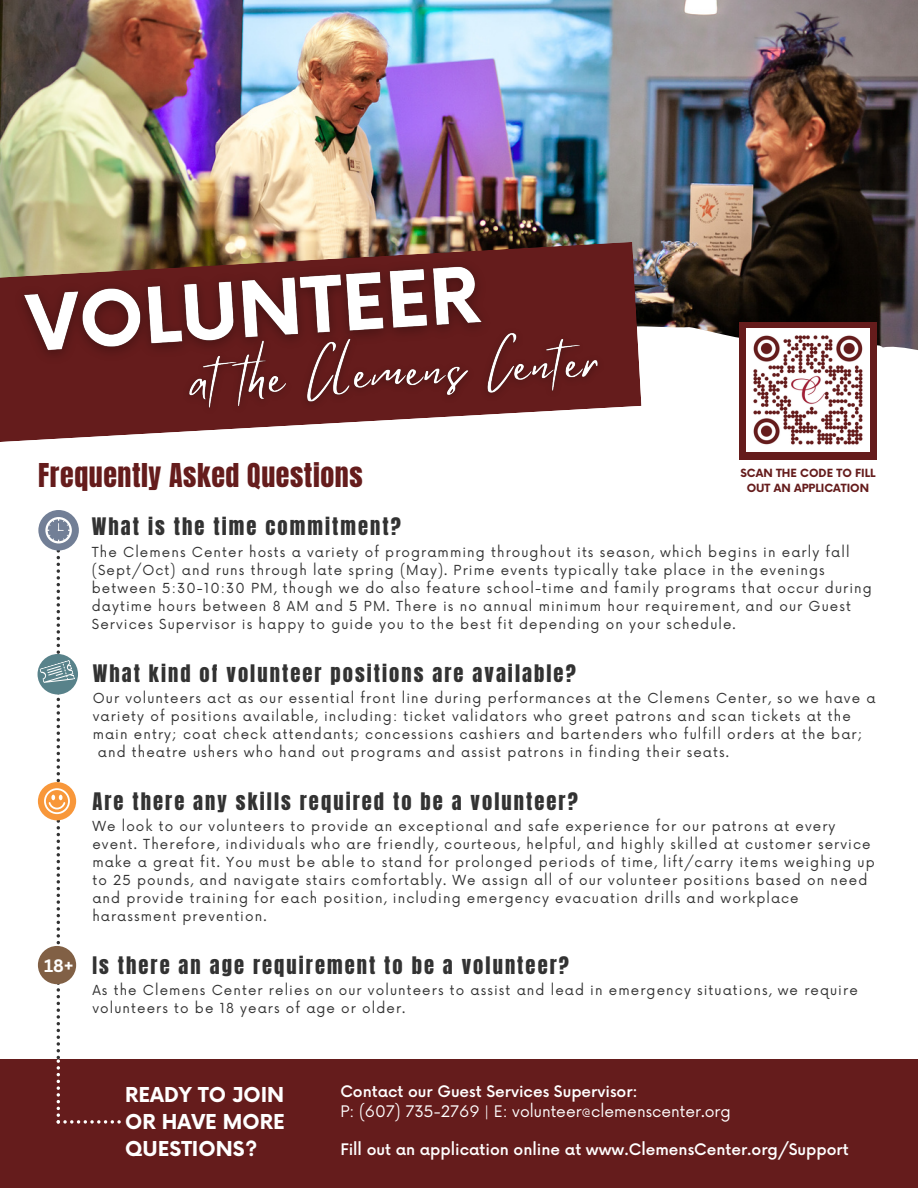
<style>
.page{position:relative;width:918px;height:1188px;background:#fff}
.page>*{position:absolute;margin:0;border:0;box-sizing:border-box;transform-origin:0 0}
.t1{font:27.9px "Anton";letter-spacing:.02em;color:#651c1c}
.t2{font:20.55px "Anton";letter-spacing:.1em;color:#323232}
.t3{font:700 19.95px/27px "Now";color:#fff;text-align:justify}
.t4{font:700 17.55px "Canva Sans";color:#fffffe}
.t5{font:500 15.45px "Now";color:#fff}
.t6{font:15.45px "Now";color:#fff}
.t7{font:13.5px/18px "Now";letter-spacing:.08em;color:#323232}
.t8{font:700 10.95px "Now";color:#651c1c}
</style>
<div class="page">
<img style="left:0;top:0;width:918px;height:355px">
<div style="left:0;top:1059px;width:918px;height:129px;background:#651c1c"></div>
<div style="left:38px;top:654px;width:40px;height:40px;background:#58828a;border-radius:50%"></div>
<div style="left:38px;top:510px;width:41px;height:41px;background:#727f96;border-radius:50%"></div>
<svg style="left:39px;top:515px;width:82px;height:609px"></svg>
<div style="left:38px;top:946px;width:38px;height:38px;background:#816045;border-radius:50%"></div>
<div style="left:740px;top:322px;width:137px;height:137px;background:#651c1c"></div>
<img style="left:747px;top:329px;width:123px;height:122px">
<svg style="left:0;top:242px;width:641px;height:200px;fill:#651c1c"></svg>
<img style="left:2px;top:237px;width:502px;height:159px">
<img style="left:173px;top:310px;width:445px;height:126px">
<h1 class="t1" style="left:38px;top:456px;width:326px">Frequently Asked Questions</h1>
<p class="t8" style="left:740px;top:467px;width:137px">SCAN THE CODE TO FILL</p>
<p class="t8" style="left:747px;top:482px;width:124px">OUT AN APPLICATION</p>
<h2 class="t2" style="left:92px;top:511px;width:310px">What is the time commitment?</h2>
<p class="t7" style="left:92px;top:544px;width:781px">The Clemens Center hosts a variety of programming throughout its season, which begins in early fall (Sept/Oct) and runs through late spring (May). Prime events typically take place in the evenings between 5:30-10:30 PM, though we do also feature school-time and family programs that occur during daytime hours between 8 AM and 5 PM. There is no annual minimum hour requirement, and our Guest Services Supervisor is happy to guide you to the best fit depending on your schedule.</p>
<p class="t4" style="left:44px;top:953px;width:31px">18+</p>
<h2 class="t2" style="left:93px;top:659px;width:485px">What kind of volunteer positions are available?</h2>
<p class="t7" style="left:93px;top:690px;width:784px">Our volunteers act as our essential front line during performances at the Clemens Center, so we have a</p>
<p class="t7" style="left:93px;top:708px;width:760px">variety of positions available, including: ticket validators who greet patrons and scan tickets at the</p>
<p class="t7" style="left:93px;top:726px;width:771px">main entry; coat check attendants; concessions cashiers and bartenders who fulfill orders at the bar;</p>
<p class="t7" style="left:98px;top:744px;width:633px">and theatre ushers who hand out programs and assist patrons in finding their seats.</p>
<h2 class="t2" style="left:92px;top:786px;width:487px">Are there any skills required to be a volunteer?</h2>
<p class="t7" style="left:92px;top:818px;width:784px">We look to our volunteers to provide an exceptional and safe experience for our patrons at every event. Therefore, individuals who are friendly, courteous, helpful, and highly skilled at customer service make a great fit. You must be able to stand for prolonged periods of time, lift/carry items weighing up to 25 pounds, and navigate stairs comfortably. We assign all of our volunteer positions based on need and provide training for each position, including emergency evacuation drills and workplace harassment prevention.</p>
<h2 class="t2" style="left:92px;top:950px;width:478px">Is there an age requirement to be a volunteer?</h2>
<p class="t7" style="left:92px;top:982px;width:767px">As the Clemens Center relies on our volunteers to assist and lead in emergency situations, we require volunteers to be 18 years of age or older.</p>
<h3 class="t3" style="left:125px;top:1083px;width:161px">READY TO JOIN OR HAVE MORE QUESTIONS?</h3>
<p class="t5" style="left:340px;top:1083px;width:299px">Contact our Guest Services Supervisor:</p>
<p class="t6" style="left:340px;top:1103px;width:392px">P: (607) 735-2769 | E: volunteer@clemenscenter.org</p>
<p class="t5" style="left:340px;top:1142px;width:510px">Fill out an application online at www.ClemensCenter.org/Support</p>
</div>
